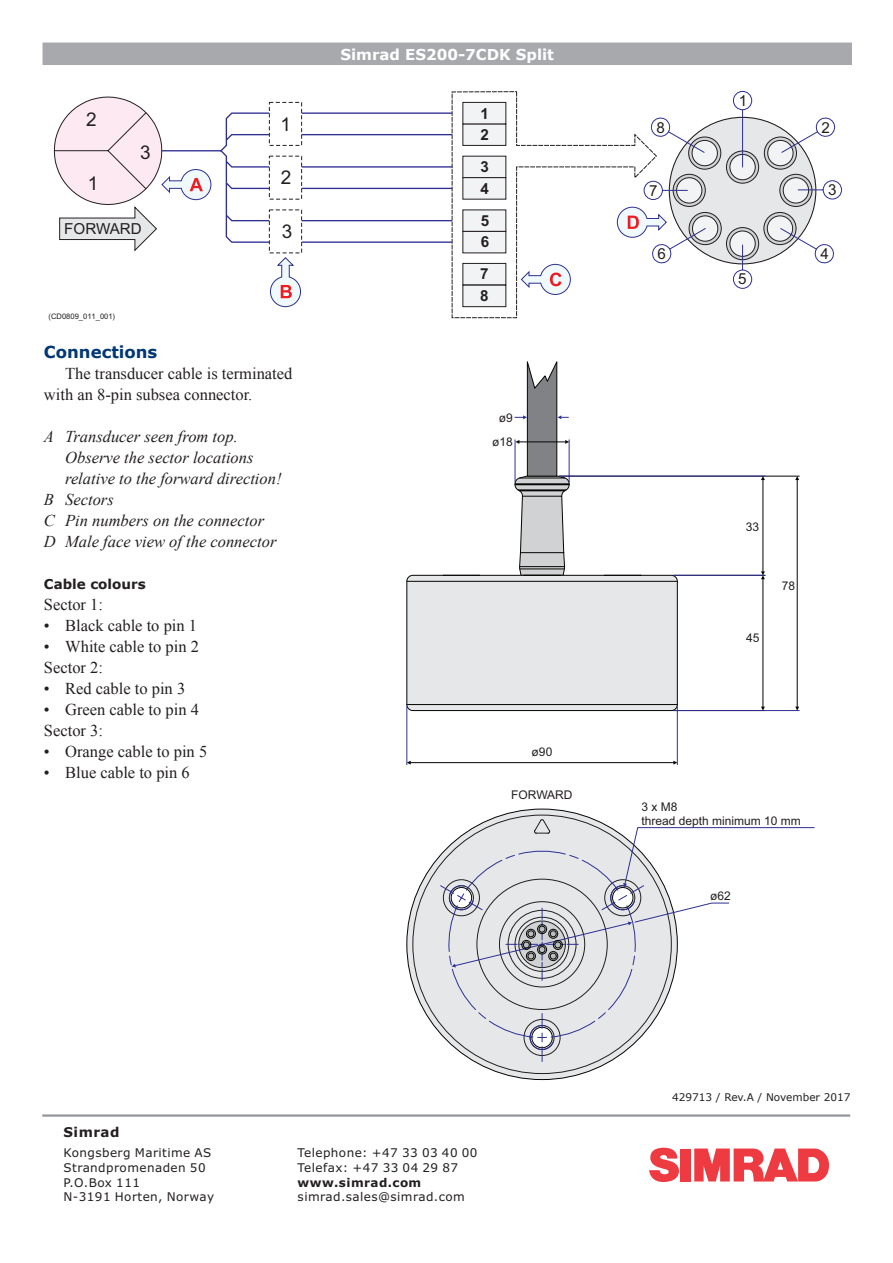
<style>
.page{position:relative;width:893px;height:1263px;background:#fff}
.page>*{position:absolute;margin:0;border:0;box-sizing:border-box;transform-origin:0 0}
.t1{font:18.9px "Arial";color:#231f20}
.Bullet{font:16.5px/21px "Times New Roman";color:#231f20}
.Bullet-2{font:italic 16.5px/21px "Times New Roman";color:#231f20}
.Normal_w_o_indent{font:16.5px "Times New Roman";color:#231f20}
.Heading01{font:700 16.5px "Verdana";color:#013775}
.t2{font:15.15px "Arial";color:#231f20}
.t3{font:700 15.15px/32.2px "Arial";color:#231f20}
.Title04{font:700 15px "Verdana";color:#fff}
.Heading02{font:700 13.5px "Verdana";color:#231f20}
.t4{font:12px/14.9px "Verdana";letter-spacing:.035em;color:#231f20}
.t5{font:12px/13.4px "Arial";color:#231f20}
.t6{font:700 12px "Verdana";letter-spacing:.035em;color:#231f20}
.FileInfo{font:10.5px "Verdana";color:#231f20}
.t7{font:7.65px "Arial";color:#231f20}
</style>
<div class="page">
<div style="left:43px;top:43px;width:808px;height:21px;background:#a8a9ad"></div>
<div style="left:43px;top:43px;width:809px;height:22px;border:2px solid #a8a9ad"></div>
<svg style="left:269px;top:251px;width:33px;height:2px"></svg>
<svg style="left:451px;top:91px;width:166px;height:228px"></svg>
<svg style="left:520px;top:264px;width:51px;height:31px"></svg>
<svg style="left:270px;top:257px;width:31px;height:50px"></svg>
<div style="left:463px;top:263px;width:43px;height:22px;background:#f2f3f4;border:1px solid #231f20"></div>
<div style="left:463px;top:285px;width:43px;height:22px;background:#f2f3f4;border:1px solid #231f20"></div>
<svg style="left:54px;top:96px;width:399px;height:155px"></svg>
<svg style="left:617px;top:91px;width:225px;height:198px"></svg>
<svg style="left:406px;top:361px;width:409px;height:720px"></svg>
<hr style="left:42px;top:1114px;width:808px;height:3px;background:#939598">
<svg style="left:649px;top:1148px;width:30px;height:34px"></svg>
<div style="left:681px;top:1148px;width:10px;height:33px;background:#ee3a41"></div>
<svg style="left:694px;top:1148px;width:135px;height:33px"></svg>
<p class="t1" style="left:86px;top:113px;width:12px">2</p>
<p class="t1" style="left:88px;top:176px;width:12px">1</p>
<p class="t1" style="left:140px;top:145px;width:12px">3</p>
<p class="t2" style="left:64px;top:223px;width:79px">FORWARD</p>
<p class="t7" style="left:49px;top:314px;width:68px">(CD0809_011_001)</p>
<p class="t1" style="left:281px;top:117px;width:12px">1</p>
<p class="t1" style="left:281px;top:171px;width:12px">2</p>
<p class="t1" style="left:282px;top:224px;width:12px">3</p>
<p class="Heading01" style="left:44px;top:340px;width:115px">Connections</p>
<p class="Bullet" style="left:44px;top:362px;width:250px;text-indent:21px">The transducer cable is terminated with an 8-pin subsea connector.</p>
<p class="Bullet-2" style="left:44px;top:425px;width:195px">A Transducer seen from top.</p>
<p class="Bullet-2" style="left:65px;top:446px;width:218px">Observe the sector locations relative to the forward direction!</p>
<p class="Bullet-2" style="left:44px;top:488px;width:71px">B Sectors</p>
<p class="Bullet-2" style="left:44px;top:509px;width:222px">C Pin numbers on the connector</p>
<p class="Bullet-2" style="left:44px;top:530px;width:234px">D Male face view of the connector</p>
<p class="Heading02" style="left:44px;top:574px;width:103px">Cable colours</p>
<p class="Normal_w_o_indent" style="left:44px;top:593px;width:61px">Sector 1:</p>
<p class="Bullet" style="left:44px;top:614px;width:155px">• Black cable to pin 1</p>
<p class="Bullet" style="left:44px;top:635px;width:157px">• White cable to pin 2</p>
<p class="Normal_w_o_indent" style="left:44px;top:656px;width:61px">Sector 2:</p>
<p class="Bullet" style="left:44px;top:677px;width:143px">• Red cable to pin 3</p>
<p class="Bullet" style="left:44px;top:698px;width:157px">• Green cable to pin 4</p>
<p class="Normal_w_o_indent" style="left:44px;top:719px;width:61px">Sector 3:</p>
<p class="Bullet" style="left:44px;top:740px;width:165px">• Orange cable to pin 5</p>
<p class="Bullet" style="left:44px;top:761px;width:147px">• Blue cable to pin 6</p>
<p class="Title04" style="left:340px;top:43px;width:215px">Simrad ES200-7CDK Split</p>
<p class="t3" style="left:480px;top:98px;width:10px">1</p>
<p class="t3" style="left:480px;top:120px;width:10px">2<br>3</p>
<p class="t3" style="left:480px;top:174px;width:10px">4</p>
<p class="t3" style="left:481px;top:206px;width:10px">5</p>
<p class="t3" style="left:481px;top:227px;width:10px">6</p>
<p class="t3" style="left:480px;top:265px;width:10px;line-height:21.8px">7<br>8</p>
<p class="t5" style="left:499px;top:412px;width:16px">ø9</p>
<p class="t5" style="left:492px;top:436px;width:22px">ø18</p>
<p class="t5" style="left:532px;top:746px;width:22px">ø90</p>
<p class="t5" style="left:511px;top:789px;width:63px">FORWARD</p>
<p class="t2" style="left:656px;top:122px;width:10px">8</p>
<p class="t2" style="left:649px;top:185px;width:10px">7</p>
<p class="t2" style="left:739px;top:95px;width:10px">1</p>
<p class="t2" style="left:821px;top:122px;width:10px">2</p>
<p class="t2" style="left:828px;top:184px;width:10px">3</p>
<p class="t2" style="left:657px;top:248px;width:10px">6</p>
<p class="t2" style="left:820px;top:248px;width:10px">4</p>
<p class="t2" style="left:738px;top:273px;width:10px">5</p>
<p class="t5" style="left:746px;top:521px;width:15px">33</p>
<p class="t5" style="left:746px;top:632px;width:15px">45</p>
<p class="t5" style="left:782px;top:580px;width:15px">78</p>
<p class="t5" style="left:642px;top:801px;width:161px">3 x M8<br>thread depth minimum 10 mm</p>
<p class="t5" style="left:710px;top:890px;width:22px">ø62</p>
<p class="Heading02" style="left:64px;top:1124px;width:57px">Simrad</p>
<p class="t4" style="left:64px;top:1146px;width:152px">Kongsberg Maritime AS<br>Strandpromenaden 50<br>P.O.Box 111<br>N-3191 Horten, Norway</p>
<p class="t4" style="left:298px;top:1146px;width:181px">Telephone: +47 33 03 40 00<br>Telefax: +47 33 04 29 87</p>
<p class="t4" style="left:298px;top:1191px;width:169px">simrad.sales@simrad.com</p>
<p class="t6" style="left:298px;top:1175px;width:125px">www.simrad.com</p>
<p class="FileInfo" style="left:672px;top:1090px;width:180px">429713 / Rev.A / November 2017</p>
</div>
